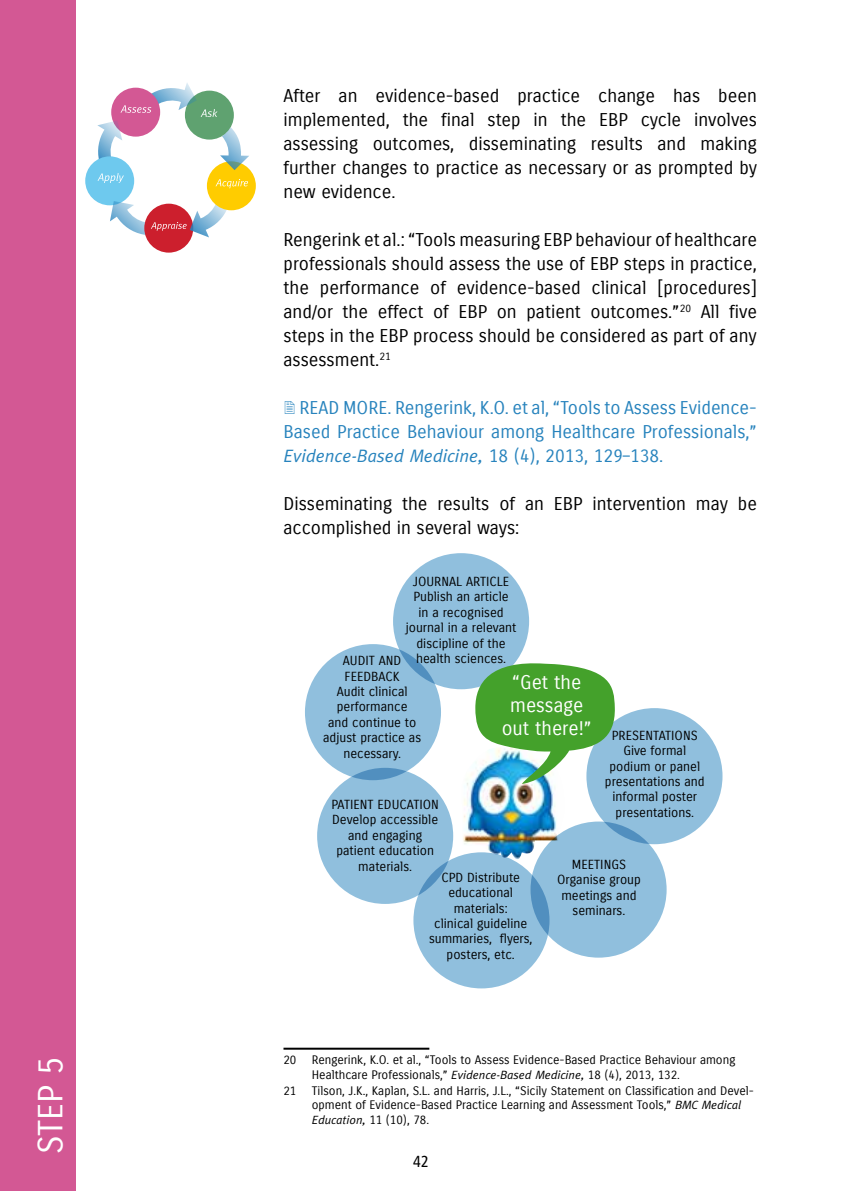
<style>
.page{position:relative;width:842px;height:1191px;background:#fff}
.page>*{position:absolute;margin:0;border:0;box-sizing:border-box;transform-origin:0 0}
.t1{font:34px "Carrois Gothic";color:#fff}
.t2{font:19.2px/23px "Carrois Gothic";color:#fff;text-align:center}
.t3{font:18px/24px "Carrois Gothic";color:#000;text-align:justify}
.t4{font:18px/24px "Carrois Gothic";color:#2783bd;text-align:right}
.t5{font:italic 18px "Meta";color:#2783bd}
.t6{font:condensed 16px "Frutiger";color:#000}
.t7{font:12.8px/15.4px "Carrois Gothic";color:#000;text-align:center}
.t8{font:12px/14.4px "Carrois Gothic";color:#000}
.t9{font:italic 12px "Meta";color:#000}
.s1{font-family:"Carrois Gothic";font-style:normal}
.s2{font-family:"Meta";font-style:italic}
</style>
<div class="page">
<img style="left:453px;top:773px;width:104px;height:92px">
<div style="left:393px;top:553px;width:136px;height:136px;background:#90bfdd;border-radius:50%"></div>
<div style="left:305px;top:644px;width:136px;height:136px;background:#90bfdd;border-radius:50%"></div>
<div style="left:586px;top:708px;width:136px;height:136px;background:#90bfdd;border-radius:50%"></div>
<div style="left:530px;top:821px;width:137px;height:136px;background:#90bfdd;border-radius:50%"></div>
<div style="left:413px;top:852px;width:136px;height:136px;background:#90bfdd;border-radius:50%"></div>
<div style="left:317px;top:768px;width:136px;height:136px;background:#90bfdd;border-radius:50%"></div>
<svg style="left:475px;top:660px;width:141px;height:124px"></svg>
<div style="left:0;top:0;width:76px;height:1191px;background:#d35894"></div>
<hr style="left:283px;top:1047px;width:146px;height:2px;background:#000">
<div style="left:85px;top:156px;width:49px;height:49px;background:#6ec9ee;border-radius:50%"></div>
<div style="left:144px;top:204px;width:49px;height:49px;background:#cc1f2d;border-radius:50%"></div>
<div style="left:207px;top:161px;width:49px;height:49px;background:#fc0;border-radius:50%"></div>
<svg style="left:110px;top:200px;width:119px;height:37px"></svg>
<svg style="left:97px;top:83px;width:152px;height:105px"></svg>
<h1 class="t1" style="left:31px;top:1154px;width:99px;rotate:-90deg">Step 5</h1>
<p class="t3" style="left:283px;top:84px;width:475px">After an evidence-based practice change has been implemented, the final step in the EBP cycle involves assessing outcomes, disseminating results and making further changes to practice as necessary or as prompted by new evidence.</p>
<p class="t3" style="left:283px;top:228px;width:475px">Rengerink et al.: “Tools measuring EBP behaviour of healthcare professionals should assess the use of EBP steps in practice, the performance of evidence-based clinical [procedures] and/or the effect of EBP on patient outcomes.”<sup>20</sup> All five steps in the EBP process should be considered as part of any assessment.<sup>21</sup></p>
<p class="t4" style="left:283px;top:396px;width:475px">Read More. Rengerink, K.O. et al, “Tools to Assess Evidence-<br>Based Practice Behaviour among Healthcare Professionals,”</p>
<p class="t5" style="left:283px;top:445px;width:381px">Evidence-Based Medicine, <span class="s1">18 (4), 2013, 129–138.</span></p>
<p class="t3" style="left:283px;top:492px;width:475px">Disseminating the results of an EBP intervention may be accomplished in several ways:</p>
<p class="t7" style="left:406px;top:574px;width:112px">j ournal article<br>Publish an article<br>in a recognised journal in a relevant discipline of the</p>
<p class="t7" style="left:343px;top:653px;width:8px">AUDIT</p>
<p class="t7" style="left:379px;top:653px;width:9px">AND</p>
<p class="t7" style="left:416px;top:651px;width:91px">health sciences.</p>
<p class="t7" style="left:345px;top:669px;width:42px">FEEDBACK</p>
<p class="t7" style="left:337px;top:684px;width:72px">Audit clinical</p>
<p class="t7" style="left:337px;top:699px;width:72px">performance</p>
<p class="t7" style="left:328px;top:715px;width:90px">and continue to</p>
<p class="t7" style="left:323px;top:730px;width:100px">adjust practice as</p>
<p class="t7" style="left:343px;top:745px;width:59px">necessary.</p>
<p class="t2" style="left:502px;top:671px;width:92px">“Get the message out there!”</p>
<p class="t7" style="left:612px;top:728px;width:41px">PRESENTATIONS</p>
<p class="t7" style="left:623px;top:743px;width:64px">Give formal</p>
<p class="t7" style="left:609px;top:758px;width:92px">podium or panel</p>
<p class="t7" style="left:605px;top:774px;width:101px">presentations and</p>
<p class="t7" style="left:612px;top:789px;width:86px">informal poster</p>
<p class="t7" style="left:616px;top:805px;width:80px">presentations.</p>
<p class="t7" style="left:331px;top:797px;width:61px">PATI ENT EDUCATION</p>
<p class="t7" style="left:332px;top:812px;width:108px">D evelop accessible</p>
<p class="t7" style="left:348px;top:828px;width:76px">and engaging</p>
<p class="t7" style="left:336px;top:843px;width:99px">patient education</p>
<p class="t7" style="left:358px;top:858px;width:55px">materials.</p>
<p class="t7" style="left:557px;top:857px;width:85px">MEETINGS<br>Organise group meetings and seminars.</p>
<p class="t7" style="left:429px;top:870px;width:105px">CPD D istribute educational materials:<br>clinical guideline summaries, flyers, posters, etc.</p>
<p class="t8" style="left:312px;top:1053px;width:425px;text-indent:-28px">20 Rengerink, K.O. et al., “Tools to Assess Evidence-Based Practice Behaviour among<br>Healthcare Professionals,” <span class="s2">Evidence-Based Medicine,</span> 18 (4), 2013, 132.</p>
<p class="t8" style="left:312px;top:1083px;width:443px;text-indent:-28px">21 Tilson, J.K., Kaplan, S.L. and Harris, J.L., “Sicily Statement on Classification and Devel&shy;opment of Evidence-Based Practice Learning and Assessment Tools,” <span class="s2">BMC Medical</span></p>
<p class="t9" style="left:312px;top:1112px;width:119px">Education, <span class="s1">11 (10), 78.</span></p>
<p class="t6" style="left:413px;top:1151px;width:17px">42</p>
</div>
